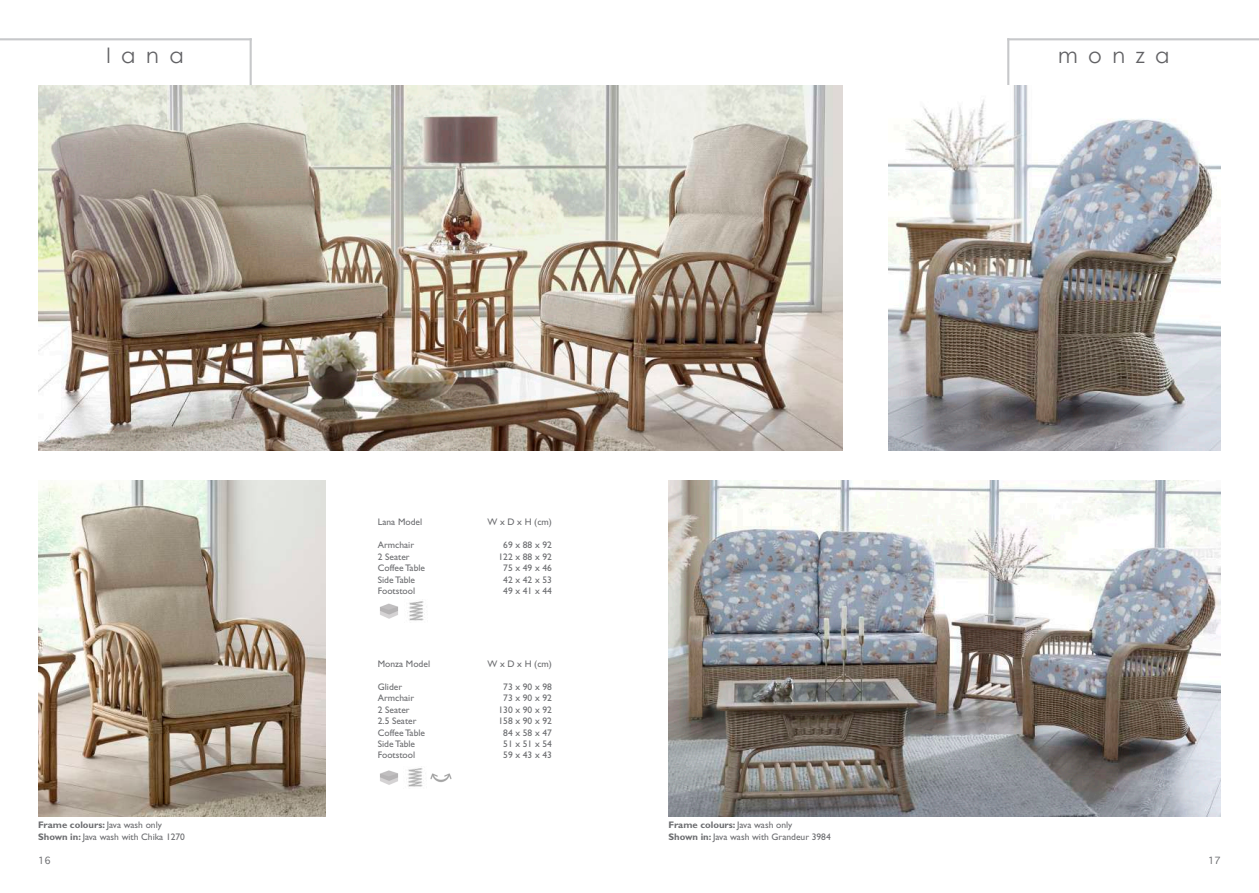
<style>
.page{position:relative;width:1259px;height:893px;background:#fff}
.page>*{position:absolute;margin:0;border:0;box-sizing:border-box;transform-origin:0 0}
.t1{font:21px "Century Gothic";letter-spacing:.5em;color:#616164}
.t2{font:9.45px/11.4px "Gill Sans Std";color:#6c6d70}
.t3{font:9.45px "Thonburi";color:#6c6d70}
.s1{font-weight:700}
</style>
<div class="page">
<hr style="left:0;top:38px;width:252px;height:2px;background:#c7c8ca">
<hr style="left:250px;top:38px;width:2px;height:56px;background:#c7c8ca">
<hr style="left:1007px;top:38px;width:252px;height:2px;background:#c7c8ca">
<hr style="left:1007px;top:38px;width:2px;height:56px;background:#c7c8ca">
<img style="left:38px;top:85px;width:541px;height:366px">
<img style="left:38px;top:480px;width:287px;height:336px">
<img style="left:668px;top:480px;width:552px;height:336px">
<img style="left:888px;top:85px;width:332px;height:366px">
<img style="left:579px;top:85px;width:263px;height:366px">
<img style="left:380px;top:603px;width:18px;height:16px">
<img style="left:409px;top:601px;width:15px;height:20px">
<img style="left:430px;top:773px;width:22px;height:9px">
<img style="left:380px;top:770px;width:18px;height:15px">
<img style="left:408px;top:768px;width:15px;height:19px">
<h1 class="t1" style="left:106px;top:43px;width:79px">lana</h1>
<h1 class="t1" style="left:1058px;top:43px;width:113px">monza</h1>
<p class="t2" style="left:38px;top:820px;width:148px"><span class="s1">Frame colours:</span> Java wash only<br><span class="s1">Shown in:</span> Java wash with Chika 1270</p>
<p class="t3" style="left:38px;top:855px;width:14px">16</p>
<p class="t2" style="left:378px;top:517px;width:46px">Lana Model</p>
<p class="t2" style="left:378px;top:539px;width:49px">Armchair<br>2 Seater<br>Coffee Table<br>Side Table<br>Footstool</p>
<p class="t2" style="left:378px;top:658px;width:54px">Monza Model</p>
<p class="t2" style="left:378px;top:681px;width:49px">Glider<br>Armchair<br>2 Seater<br>2.5 Seater<br>Coffee Table<br>Side Table<br>Footstool</p>
<p class="t2" style="left:487px;top:517px;width:66px">W x D x H (cm)</p>
<p class="t2" style="left:498px;top:539px;width:55px;text-align:center">69 x 88 x 92<br>122 x 88 x 92<br>75 x 49 x 46<br>42 x 42 x 53<br>49 x 41 x 44</p>
<p class="t2" style="left:487px;top:658px;width:66px">W x D x H (cm)</p>
<p class="t2" style="left:498px;top:681px;width:55px;text-align:center">73 x 90 x 98<br>73 x 90 x 92<br>130 x 90 x 92<br>158 x 90 x 92<br>84 x 58 x 47<br>51 x 51 x 54<br>59 x 43 x 43</p>
<p class="t2" style="left:668px;top:820px;width:164px"><span class="s1">Frame colours:</span> Java wash only<br><span class="s1">Shown in:</span> Java wash with Grandeur 3984</p>
<p class="t3" style="left:1208px;top:855px;width:14px">17</p>
</div>
